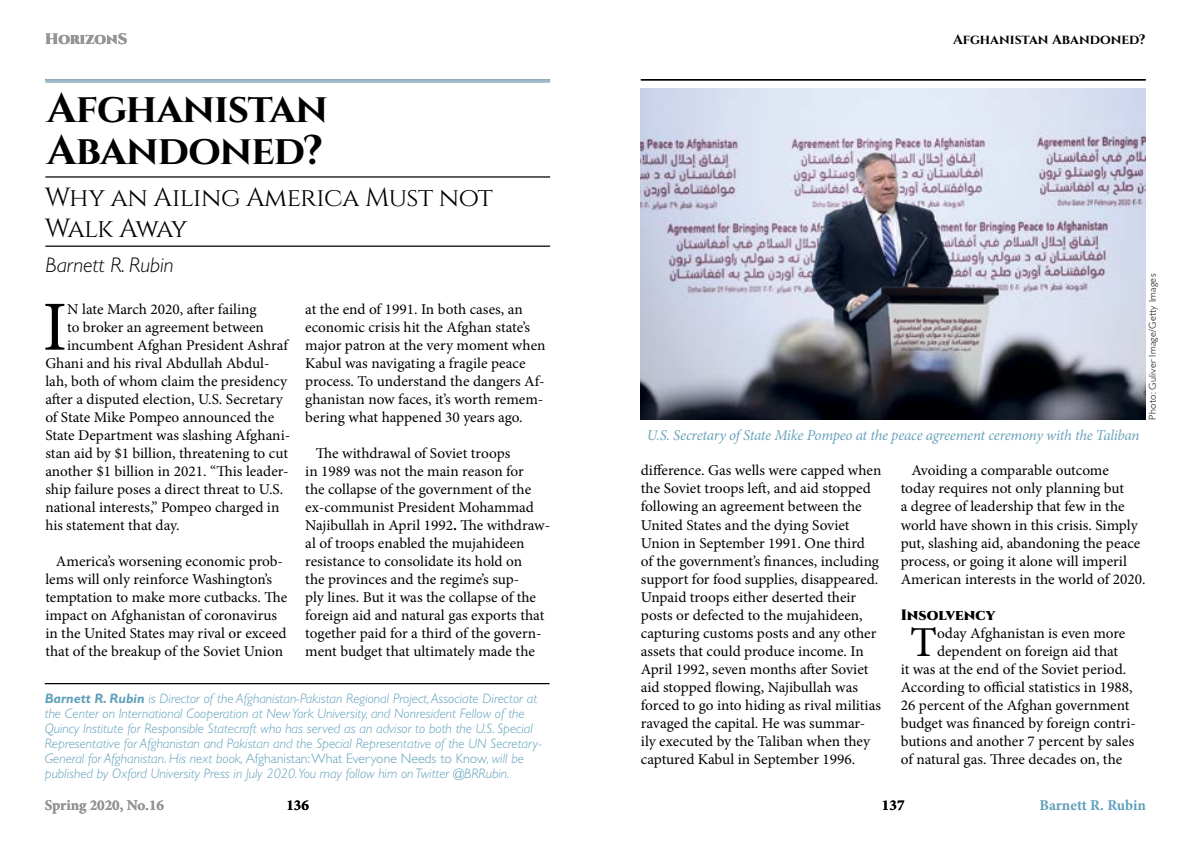
<style>
.page{position:relative;width:1191px;height:844px;background:#fff}
.page>*{position:absolute;margin:0;border:0;box-sizing:border-box;transform-origin:0 0}
.t1{font:70.38px "Minion Pro";color:#000}
.t2{font:42.75px "Minion Pro";color:#000}
.t3{font:700 41.25px/42.5px "Cinzel";letter-spacing:-.02em;color:#000}
.t4{font:26.25px/31.5px "Cinzel";letter-spacing:-.025em;color:#000}
.t5{font:italic 300 21.25px "GR Gill Sans";color:#000}
.t6{font:15px/18px "Minion Pro";color:#000}
.t7{font:italic 15px "Minion Pro";letter-spacing:-.02em;color:#6ba3ba}
.t8{font:700 15px "Minion Pro";color:#939598}
.t9{font:700 15px "Minion Pro";color:#5fa0bb}
.t10{font:900 15px "Cinzel";color:#000}
.t11{font:900 15px "Cinzel";color:#939598}
.t12{font:700 15px "Minion Pro";color:#000}
.t13{font:italic 300 13.75px/15px "GR Gill Sans";color:#5fa0bb}
.t14{font:700 13.75px "Cinzel";color:#000}
.t15{font:300 10px "GR Gill Sans";letter-spacing:.03em;color:#000}
.s1{font-weight:700}
.s2{font-style:normal}
</style>
<div class="page">
<svg style="left:45px;top:79px;width:505px;height:4px;background:#9cb9c7"></svg>
<hr style="left:45px;top:176px;width:505px;height:1px;background:#000">
<hr style="left:45px;top:245px;width:505px;height:2px;background:#000">
<hr style="left:45px;top:682px;width:504px;height:2px;background:#000">
<img style="left:641px;top:89px;width:504px;height:330px">
<hr style="left:641px;top:79px;width:504px;height:1px;background:#000">
<p class="t11" style="left:45px;top:30px;width:84px">HorizonS</p>
<h3 class="t3" style="left:47px;top:88px;width:283px">Afghanistan<br>Abandoned?</h3>
<h3 class="t4" style="left:45px;top:182px;width:449px">Why an Ailing America Must not<br>Walk Away</h3>
<h3 class="t5" style="left:45px;top:253px;width:130px">Barnett R. Rubin</h3>
<h1 class="t1" style="left:43px;top:280px;width:26px">I</h1>
<p class="t6" style="left:67px;top:300px;width:191px">N late March 2020, after failing</p>
<p class="t6" style="left:305px;top:300px;width:242px">at the end of 1991. In both cases, an economic crisis hit the Afghan state’s major patron at the very moment when Kabul was navigating a fragile peace process. To understand the dangers Af&shy;ghanistan now faces, it’s worth remem&shy;bering what happened 30 years ago.</p>
<p class="t6" style="left:305px;top:444px;width:246px;text-indent:11px">The withdrawal of Soviet troops<br>in 1989 was not the main reason for<br>the collapse of the government of the ex-communist President Mohammad Najibullah in April 1992<span class="s1">.</span> The withdraw&shy;al of troops enabled the mujahideen resistance to consolidate its hold on<br>the provinces and the regime’s sup-<br>ply lines. But it was the collapse of the foreign aid and natural gas exports that together paid for a third of the govern&shy;ment budget that ultimately made the</p>
<p class="t13" style="left:45px;top:691px;width:498px"><span class="s1">Barnett R. Rubin</span> is Director of the Afghanistan-Pakistan Regional Project, Associate Director at the Center on International Cooperation at New York University, and Nonresident Fellow of the Quincy Institute for Responsible Statecraft who has served as an advisor to both the U.S. Special Representative for Afghanistan and Pakistan and the Special Representative of the UN Secretary-General for Afghanistan. His next book, <span class="s2">Afghanistan: What Everyone Needs to Know</span>, will be published by Oxford University Press in July 2020.You may follow him on Twitter @BRRubin.</p>
<p class="t6" style="left:67px;top:318px;width:198px">to broker an agreement between</p>
<p class="t6" style="left:67px;top:336px;width:222px">incumbent Afghan President Ashraf</p>
<p class="t6" style="left:45px;top:354px;width:226px">Ghani and his rival Abdullah Abdul-</p>
<p class="t6" style="left:45px;top:372px;width:243px">lah, both of whom claim the presidency</p>
<p class="t6" style="left:45px;top:390px;width:239px">after a disputed election, U.S. Secretary</p>
<p class="t6" style="left:45px;top:408px;width:230px">of State Mike Pompeo announced the</p>
<p class="t6" style="left:45px;top:426px;width:246px">State Department was slashing Afghani-</p>
<p class="t6" style="left:45px;top:444px;width:244px">stan aid by $1 billion, threatening to cut</p>
<p class="t6" style="left:45px;top:462px;width:245px">another $1 billion in 2021. “This leader-</p>
<p class="t6" style="left:45px;top:480px;width:239px">ship failure poses a direct threat to U.S.</p>
<p class="t6" style="left:45px;top:498px;width:235px">national interests,” Pompeo charged in</p>
<p class="t6" style="left:45px;top:516px;width:136px">his statement that day.</p>
<p class="t6" style="left:45px;top:552px;width:243px;text-indent:11px">America’s worsening economic prob&shy;lems will only reinforce Washington’s temptation to make more cutbacks. The impact on Afghanistan of coronavirus in the United States may rival or exceed that of the breakup of the Soviet Union</p>
<p class="t14" style="left:953px;top:31px;width:194px">Afghanistan Abandoned?</p>
<p class="t7" style="left:647px;top:425px;width:494px">U.S. Secretary of State Mike Pompeo at the peace agreement ceremony with the Taliban</p>
<p class="t15" style="left:1147px;top:419px;width:147px;rotate:-90deg">Photo: Guliver Image/Getty Images</p>
<p class="t6" style="left:641px;top:461px;width:242px">difference. Gas wells were capped when the Soviet troops left, and aid stopped following an agreement between the United States and the dying Soviet Union in September 1991. One third<br>of the government’s finances, including support for food supplies, disappeared.<br>Unpaid troops either deserted their posts or defected to the mujahideen, capturing customs posts and any other assets that could produce income. In April 1992, seven months after Soviet aid stopped flowing, Najibullah was forced to go into hiding as rival militias ravaged the capital. He was summar&shy;ily executed by the Taliban when they captured Kabul in September 1996.</p>
<p class="t6" style="left:900px;top:461px;width:246px;text-indent:11px">Avoiding a comparable outcome today requires not only planning but<br>a degree of leadership that few in the world have shown in this crisis. Simply put, slashing aid, abandoning the peace process, or going it alone will imperil American interests in the world of 2020.</p>
<p class="t10" style="left:900px;top:605px;width:96px">Insolvency</p>
<h2 class="t2" style="left:910px;top:613px;width:28px">T</h2>
<p class="t6" style="left:937px;top:623px;width:190px">oday Afghanistan is even more</p>
<p class="t6" style="left:937px;top:641px;width:183px">dependent on foreign aid that</p>
<p class="t6" style="left:900px;top:659px;width:227px">it was at the end of the Soviet period.</p>
<p class="t6" style="left:900px;top:677px;width:233px">According to official statistics in 1988,</p>
<p class="t6" style="left:900px;top:695px;width:230px">26 percent of the Afghan government</p>
<p class="t6" style="left:900px;top:713px;width:237px">budget was financed by foreign contri-</p>
<p class="t6" style="left:900px;top:731px;width:235px">butions and another 7 percent by sales</p>
<p class="t6" style="left:900px;top:749px;width:223px">of natural gas. Three decades on, the</p>
<p class="t8" style="left:45px;top:794px;width:121px">Spring 2020, No.16</p>
<p class="t12" style="left:882px;top:793px;width:24px">137</p>
<p class="t12" style="left:286px;top:793px;width:24px">136</p>
<p class="t9" style="left:1039px;top:794px;width:108px">Barnett R. Rubin</p>
</div>
